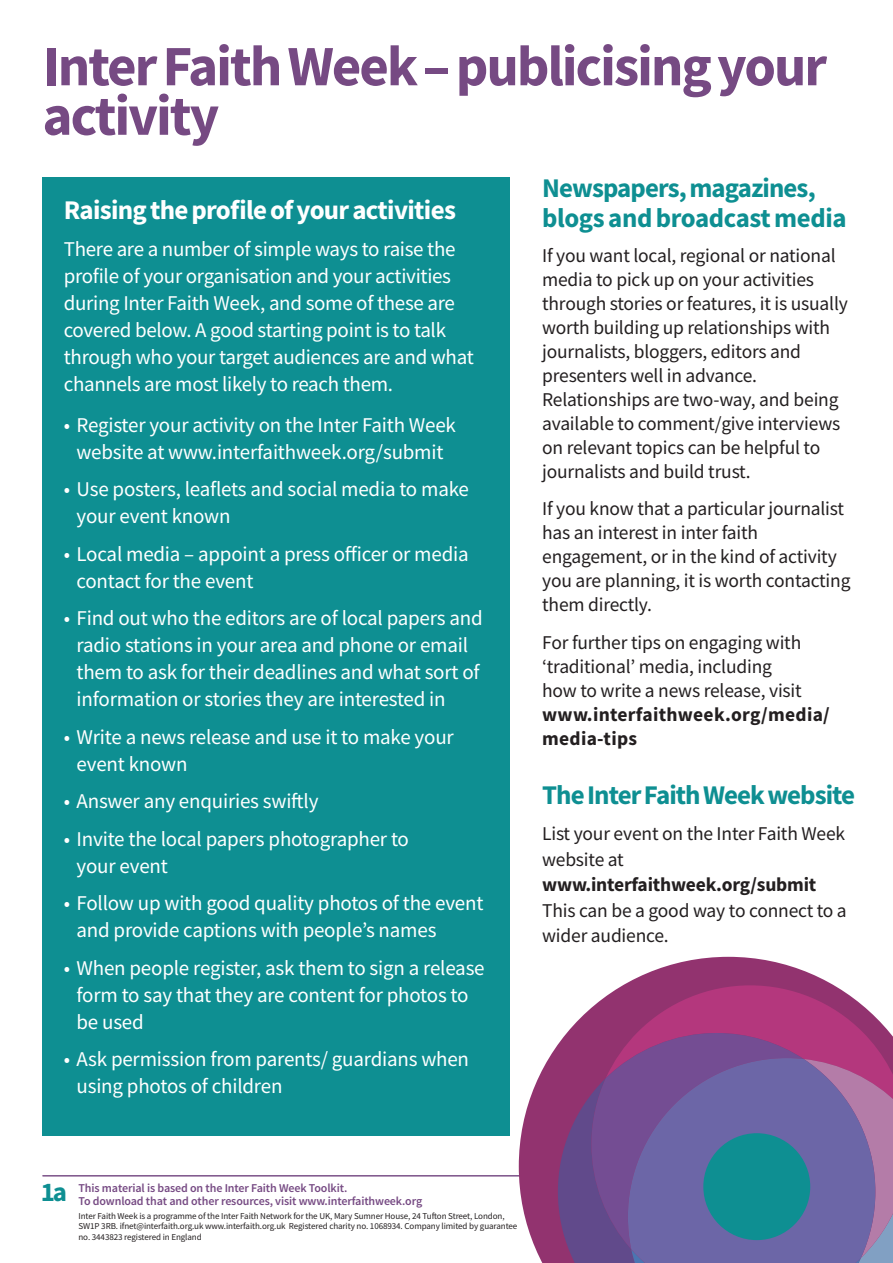
<style>
.page{position:relative;width:893px;height:1263px;background:#fff}
.page>*{position:absolute;margin:0;border:0;box-sizing:border-box;transform-origin:0 0}
.t1{font:700 57px/49.5px "Source Sans Pro";letter-spacing:-.035em;color:#764a83}
.t2{font:700 27px/30px "Source Sans Pro";letter-spacing:-.035em;color:#0e8f92}
.t3{font:700 27px "Source Sans Pro";letter-spacing:-.025em;color:#fff}
.t4{font:21px/27px "Source Sans Pro";letter-spacing:-.01em;color:#fff}
.t5{font:19.5px/24px "Source Sans Pro";letter-spacing:-.01em;color:#231f20}
.t6{font:700 19.5px/24px "Source Sans Pro";letter-spacing:.005em;color:#231f20}
.t7{font:600 12px/13.5px "Source Sans Pro";letter-spacing:-.01em;color:#764a83}
.t8{font:9px/10.5px "Source Sans Pro";letter-spacing:-.01em;color:#231f20}
</style>
<div class="page">
<hr style="left:43px;top:1175px;width:493px;height:1px;background:#764a83">
<div style="left:43px;top:177px;width:467px;height:958px;background:#0e8f92"></div>
<svg style="left:519px;top:957px;width:315px;height:306px;fill:#92336f"></svg>
<svg style="left:558px;top:985px;width:335px;height:278px;background:#a2548c"></svg>
<svg style="left:591px;top:1033px;width:213px;height:216px;background:#7d468a"></svg>
<svg style="left:628px;top:1058px;width:247px;height:205px;background:#7263a3"></svg>
<div style="left:703px;top:1133px;width:107px;height:107px;background:#0e8f92;border-radius:50%"></div>
<h1 class="t1" style="left:43px;top:41px;width:786px">InterFaithWeek–publicisingyour activity</h1>
<p class="t2" style="left:542px;top:173px;width:306px">Newspapers,magazines, blogsandbroadcastmedia</p>
<p class="t5" style="left:542px;top:243px;width:307px">If you want local, regional or national media to pick up on your activities through stories or features, it is usually worth building up relationships with journalists, bloggers, editors and presenters well in advance.<br>Relationships are two-way, and being available to comment/give interviews on relevant topics can be helpful to journalists and build trust.</p>
<p class="t5" style="left:542px;top:497px;width:310px">If you know that a particular journalist has an interest in inter faith engagement, or in the kind of activity you are planning, it is worth contacting them directly.</p>
<p class="t5" style="left:542px;top:630px;width:261px">For further tips on engaging with ‘traditional’ media, including how to write a news release, visit</p>
<p class="t6" style="left:542px;top:702px;width:289px">www.interfaithweek.org/media/ media-tips</p>
<p class="t2" style="left:542px;top:780px;width:314px">TheInterFaithWeekwebsite</p>
<p class="t5" style="left:542px;top:821px;width:305px;line-height:25.5px">List your event on the Inter Faith Week website at</p>
<p class="t6" style="left:542px;top:872px;width:276px">www.interfaithweek.org/submit</p>
<p class="t5" style="left:542px;top:897px;width:306px;line-height:25.5px">This can be a good way to connect to a wider audience.</p>
<p class="t3" style="left:64px;top:191px;width:394px">Raisingtheprofileofyouractivities</p>
<p class="t4" style="left:64px;top:235px;width:412px">There are a number of simple ways to raise the profile of your organisation and your activities during Inter Faith Week, and some of these are covered below. A good starting point is to talk through who your target audiences are and what channels are most likely to reach them.</p>
<p class="t4" style="left:64px;top:411px;width:394px;text-align:center">• Register your activity on the Inter Faith Week website at www.interfaithweek.org/submit</p>
<p class="t4" style="left:77px;top:475px;width:394px;text-indent:-13px">• Use posters, leaflets and social media to make your event known</p>
<p class="t4" style="left:77px;top:540px;width:394px;text-indent:-13px">• Local media – appoint a press officer or media contact for the event</p>
<p class="t4" style="left:77px;top:604px;width:408px;text-indent:-13px">• Find out who the editors are of local papers and radio stations in your area and phone or email them to ask for their deadlines and what sort of information or stories they are interested in</p>
<p class="t4" style="left:77px;top:723px;width:379px;text-indent:-13px">• Write a news release and use it to make your event known</p>
<p class="t4" style="left:64px;top:787px;width:256px">• Answer any enquiries swiftly</p>
<p class="t4" style="left:77px;top:825px;width:334px;text-indent:-13px">• Invite the local papers photographer to your event</p>
<p class="t4" style="left:77px;top:889px;width:408px;text-indent:-13px">• Follow up with good quality photos of the event and provide captions with people’s names</p>
<p class="t4" style="left:77px;top:954px;width:410px;text-indent:-13px">• When people register, ask them to sign a release form to say that they are content for photos to be used</p>
<p class="t4" style="left:77px;top:1045px;width:394px;text-indent:-13px">• Ask permission from parents/ guardians when using photos of children</p>
<p class="t2" style="left:41px;top:1177px;width:28px">1a</p>
<p class="t7" style="left:78px;top:1181px;width:345px">This material is based on the Inter Faith Week Toolkit.<br>To download that and other resources, visit www.interfaithweek.org</p>
<p class="t8" style="left:78px;top:1211px;width:440px">Inter Faith Week is a programme of the Inter Faith Network for the UK, Mary Sumner House, 24 Tufton Street, London,<br>SW1P 3RB. ifnet@interfaith.org.uk www.interfaith.org.uk Registered charity no. 1068934. Company limited by guarantee no. 3443823 registered in England</p>
</div>
